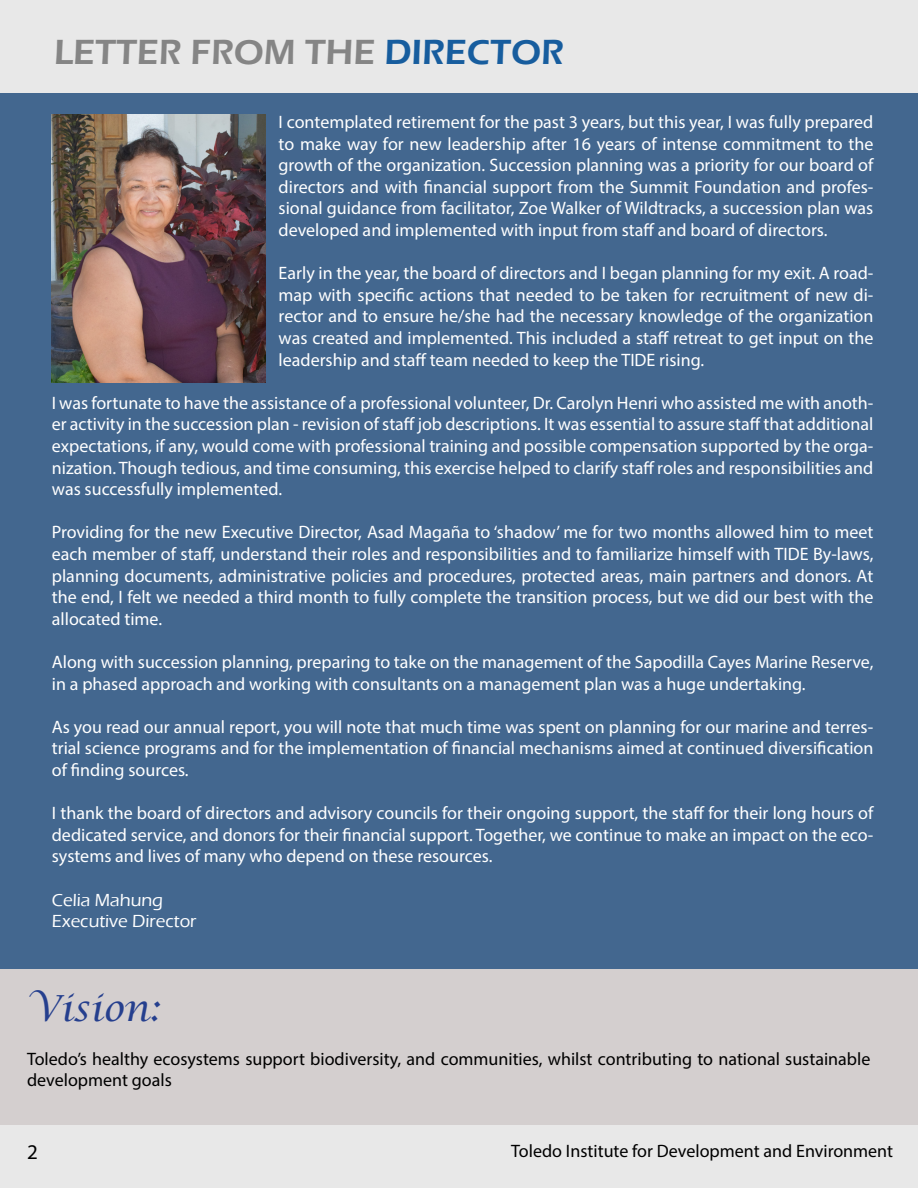
<style>
.page{position:relative;width:918px;height:1188px;background:#e8e8e8}
.page>*{position:absolute;margin:0;border:0;box-sizing:border-box;transform-origin:0 0}
.Paragraph_Style_1{font:600 36px "Eras ITC";color:#858585}
.t1{font:italic 36px "Lucida Calligraphy";color:#253f8e}
.t2{font:21px "Myriad Pro";color:#000}
.t3{font:18px/21.6px "Myriad Pro";color:#fff;text-align:justify}
.t4{font:18px/21.6px "Myriad Pro";color:#000}
.Paragraph_Style_1-2{font:500 18px "Eras ITC";color:#fff}
.s1{color:#175d9e}
</style>
<div class="page">
<div style="left:0;top:969px;width:918px;height:155px;background:#d4cfcf"></div>
<div style="left:0;top:93px;width:918px;height:876px;background:#43678f"></div>
<img style="left:52px;top:114px;width:214px;height:268px">
<p class="Paragraph_Style_1" style="left:54px;top:31px;width:511px">LETTER FROM THE <span class="s1">DIRECTOR</span></p>
<p class="t3" style="left:279px;top:111px;width:596px">I contemplated retirement for the past 3 years, but this year, I was fully prepared to make way for new leadership after 16 years of intense commitment to the growth of the organization. Succession planning was a priority for our board of directors and with financial support from the Summit Foundation and profes&shy;sional guidance from facilitator, Zoe Walker of Wildtracks, a succession plan was developed and implemented with input from staff and board of directors.</p>
<p class="t3" style="left:279px;top:262px;width:596px">Early in the year, the board of directors and I began planning for my exit. A road&shy;map with specific actions that needed to be taken for recruitment of new di&shy;rector and to ensure he/she had the necessary knowledge of the organization was created and implemented. This included a staff retreat to get input on the leadership and staff team needed to keep the TIDE rising.</p>
<p class="t3" style="left:52px;top:392px;width:823px">I was fortunate to have the assistance of a professional volunteer, Dr. Carolyn Henri who assisted me with anoth&shy;er activity in the succession plan - revision of staff job descriptions. It was essential to assure staff that additional expectations, if any, would come with professional training and possible compensation supported by the orga&shy;nization. Though tedious, and time consuming, this exercise helped to clarify staff roles and responsibilities and was successfully implemented.</p>
<p class="t3" style="left:52px;top:521px;width:823px">Providing for the new Executive Director, Asad Magaña to ‘shadow’ me for two months allowed him to meet each member of staff, understand their roles and responsibilities and to familiarize himself with TIDE By-laws, planning documents, administrative policies and procedures, protected areas, main partners and donors. At the end, I felt we needed a third month to fully complete the transition process, but we did our best with the allocated time.</p>
<p class="t3" style="left:52px;top:651px;width:823px">Along with succession planning, preparing to take on the management of the Sapodilla Cayes Marine Reserve, in a phased approach and working with consultants on a management plan was a huge undertaking.</p>
<p class="t3" style="left:52px;top:716px;width:823px">As you read our annual report, you will note that much time was spent on planning for our marine and terres&shy;trial science programs and for the implementation of financial mechanisms aimed at continued diversification of finding sources.</p>
<p class="t3" style="left:52px;top:802px;width:823px">I thank the board of directors and advisory councils for their ongoing support, the staff for their long hours of dedicated service, and donors for their financial support. Together, we continue to make an impact on the eco&shy;systems and lives of many who depend on these resources.</p>
<p class="Paragraph_Style_1-2" style="left:52px;top:890px;width:113px">Celia Mahung</p>
<p class="Paragraph_Style_1-2" style="left:52px;top:911px;width:146px">Executive Director</p>
<p class="t1" style="left:27px;top:987px;width:133px">Vision:</p>
<p class="t4" style="left:27px;top:1047px;width:845px">Toledo’s healthy ecosystems support biodiversity, and communities, whilst contributing to national sustainable development goals</p>
<p class="t2" style="left:27px;top:1139px;width:12px">2</p>
<p class="t4" style="left:511px;top:1140px;width:383px">Toledo Institute for Development and Environment</p>
</div>
